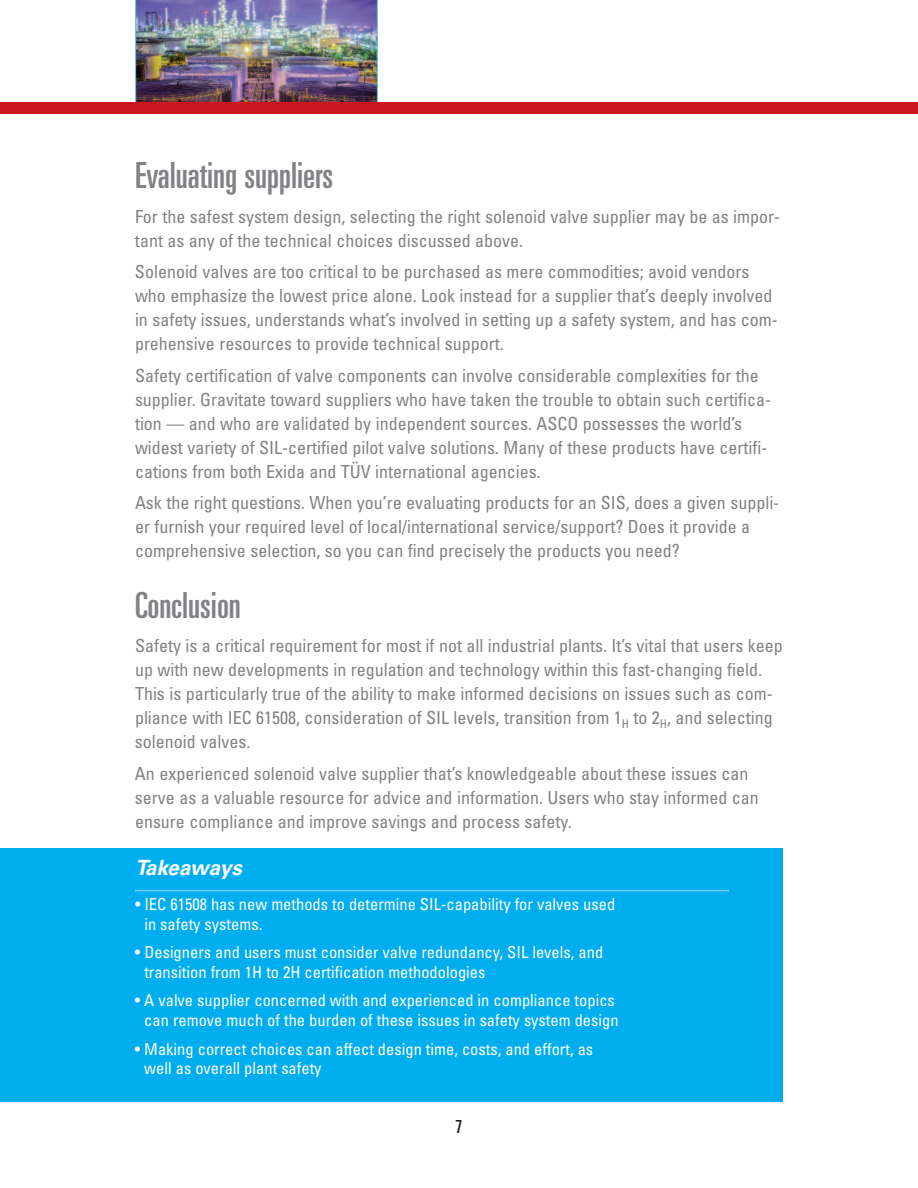
<style>
.page{position:relative;width:918px;height:1188px;background:#fff}
.page>*{position:absolute;margin:0;border:0;box-sizing:border-box;transform-origin:0 0}
.t1{font:ultra-condensed 36px "Univers";color:#808285}
.t2{font:italic 700 21px "Univers";letter-spacing:-.02em;color:#fff}
.t3{font:condensed 18px/24px "Univers";color:#808285}
.t4{font:ultra-condensed 18px "Univers";color:#231f20}
.t5{font:condensed 16.5px/19.8px "Univers";color:#fff}
</style>
<div class="page">
<img style="left:135px;top:0;width:243px;height:103px">
<div style="left:0;top:103px;width:918px;height:11px;background:#cd151d"></div>
<div style="left:0;top:849px;width:783px;height:253px;background:#00aeef"></div>
<hr style="left:135px;top:890px;width:594px;height:1px;background:#6bcff6">
<h1 class="t1" style="left:135px;top:162px;width:200px">Evaluating suppliers</h1>
<p class="t3" style="left:135px;top:206px;width:647px">For the safest system design, selecting the right solenoid valve supplier may be as impor&shy;tant as any of the technical choices discussed above.</p>
<p class="t3" style="left:135px;top:261px;width:644px">Solenoid valves are too critical to be purchased as mere commodities; avoid vendors who emphasize the lowest price alone. Look instead for a supplier that’s deeply involved in safety issues, understands what’s involved in setting up a safety system, and has com&shy;prehensive resources to provide technical support.</p>
<p class="t3" style="left:135px;top:365px;width:638px">Safety certification of valve components can involve considerable complexities for the supplier. Gravitate toward suppliers who have taken the trouble to obtain such certifica&shy;tion — and who are validated by independent sources. ASCO possesses the world’s widest variety of SIL-certified pilot valve solutions. Many of these products have certifi&shy;cations from both Exida and TÜV international agencies.</p>
<p class="t3" style="left:135px;top:493px;width:646px">Ask the right questions. When you’re evaluating products for an SIS, does a given suppli&shy;er furnish your required level of local/international service/support? Does it provide a comprehensive selection, so you can find precisely the products you need?</p>
<h1 class="t1" style="left:135px;top:592px;width:107px">Conclusion</h1>
<p class="t3" style="left:135px;top:635px;width:649px">Safety is a critical requirement for most if not all industrial plants. It’s vital that users keep up with new developments in regulation and technology within this fast-changing field.<br>This is particularly true of the ability to make informed decisions on issues such as com&shy;pliance with IEC 61508, consideration of SIL levels, transition from 1<sub>H</sub> to 2<sub>H</sub>, and selecting solenoid valves.</p>
<p class="t3" style="left:135px;top:763px;width:625px">An experienced solenoid valve supplier that’s knowledgeable about these issues can serve as a valuable resource for advice and information. Users who stay informed can ensure compliance and improve savings and process safety.</p>
<p class="t2" style="left:135px;top:860px;width:108px">Takeaways</p>
<p class="t5" style="left:144px;top:896px;width:472px;text-indent:-9px">• IEC 61508 has new methods to determine SIL-capability for valves used in safety systems.</p>
<p class="t5" style="left:144px;top:944px;width:460px;text-indent:-9px">• Designers and users must consider valve redundancy, SIL levels, and transition from 1H to 2H certification methodologies</p>
<p class="t5" style="left:135px;top:992px;width:485px;text-align:center">• A valve supplier concerned with and experienced in compliance topics can remove much of the burden of these issues in safety system design</p>
<p class="t5" style="left:144px;top:1040px;width:450px;text-indent:-9px">• Making correct choices can affect design time, costs, and effort, as well as overall plant safety</p>
<p class="t4" style="left:456px;top:1120px;width:8px">7</p>
</div>
